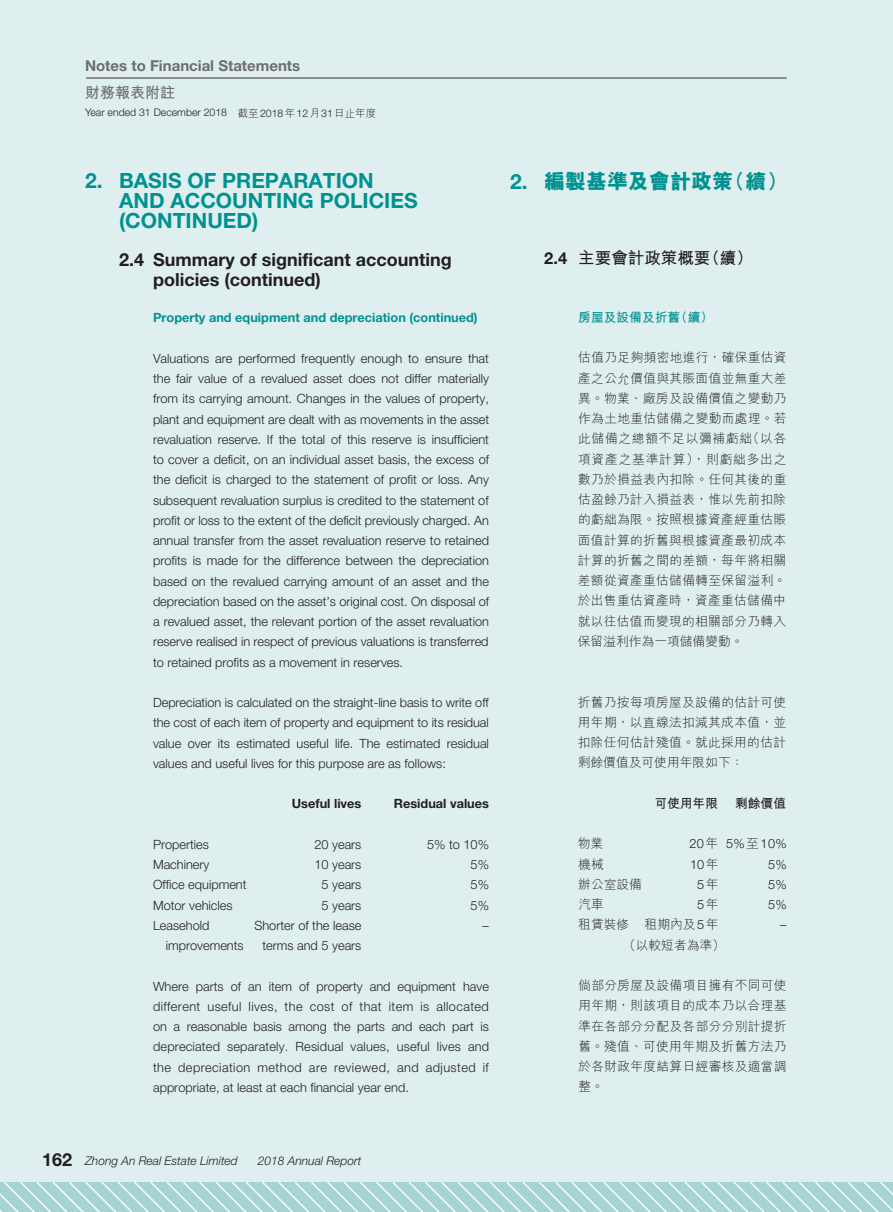
<style>
.page{position:relative;width:893px;height:1212px;background:#dfeff0}
.page>*{position:absolute;margin:0;border:0;box-sizing:border-box;transform-origin:0 0}
.t1{font:700 21px/20.2px "Helvetica Neue LT Std";color:#009290}
.t2{font:800 21px "M Hei HK";color:#009290}
.t3{font:700 18px/20.2px "Helvetica Neue LT Std";color:#231f20}
.t4{font:700 16.5px "M Hei HK";color:#231f20}
.t5{font:700 15px "Helvetica Neue LT Std";color:#6c6d70}
.t6{font:700 15px "M Hei HK";color:#6c6d70}
.t7{font:300 12.75px/20.2px "Helvetica Neue LT Std";color:#231f20;text-align:justify}
.t8{font:300 12.75px/20.2px "M Hei HK";letter-spacing:.025em;color:#231f20;text-align:justify}
.t9{font:700 12.75px "Helvetica Neue LT Std";color:#009290}
.t10{font:700 12.75px "Helvetica Neue LT Std";color:#231f20}
.t11{font:700 12.75px "M Hei HK";color:#009290}
.t12{font:300 12.75px "M Hei HK";color:#231f20}
.t13{font:700 12.75px "M Hei HK";color:#231f20}
.t14{font:italic 300 12px "Helvetica Neue LT Std";color:#231f20}
.t15{font:300 10.5px "Helvetica Neue LT Std";color:#231f20}
.s1{font-family:"M Hei HK"}
.s2{font-family:"Helvetica Neue LT Std";font-weight:700}
.s3{font-family:"Helvetica Neue LT Std"}
.s4{font-weight:700;font-style:normal;font-size:18px}
</style>
<div class="page">
<svg style="left:0;top:1182px;width:893px;height:30px"></svg>
<hr style="left:86px;top:77px;width:701px;height:2px;background:#6c6d70">
<p class="t5" style="left:85px;top:56px;width:217px">Notes to Financial Statements</p>
<p class="t6" style="left:85px;top:82px;width:91px">財務報表附註</p>
<p class="t15" style="left:85px;top:106px;width:293px">Year ended 31 December 2018 <span class="s1">截至</span>2018<span class="s1">年</span>12<span class="s1">月</span>31<span class="s1">日止年度</span></p>
<h1 class="t1" style="left:119px;top:169px;width:300px;text-indent:-34px">2. Basis of preparation and accounting polici es (contin ued)</h1>
<h2 class="t3" style="left:153px;top:249px;width:300px;text-indent:-34px">2.4 Summary of significant accounting policies (continued)</h2>
<p class="t9" style="left:153px;top:310px;width:326px">Property and equipment and depreciation (continued)</p>
<p class="t7" style="left:153px;top:348px;width:338px">Valuations are performed frequently enough to ensure that the fair value of a revalued asset does not differ materially from its carrying amount. Changes in the values of property, plant and equipment are dealt with as movements in the asset revaluation reserve. If the total of this reserve is insufficient to cover a deficit, on an individual asset basis, the excess of the deficit is charged to the statement of profit or loss. Any subsequent revaluation surplus is credited to the statement of profit or loss to the extent of the deficit previously charged. An annual transfer from the asset revaluation reserve to retained profits is made for the difference between the depreciation based on the revalued carrying amount of an asset and the depreciation based on the asset’s original cost. On disposal of a revalued asset, the relevant portion of the asset revaluation reserve realised in respect of previous valuations is transferred to retained profits as a movement in reserves.</p>
<p class="t7" style="left:153px;top:692px;width:337px">Depreciation is calculated on the straight-line basis to write off the cost of each item of property and equipment to its residual value over its estimated useful life. The estimated residual values and useful lives for this purpose are as follows:</p>
<p class="t10" style="left:292px;top:796px;width:92px">U seful lives R</p>
<p class="t10" style="left:403px;top:796px;width:87px">esidual values</p>
<p class="t7" style="left:153px;top:834px;width:57px">Properties</p>
<p class="t7" style="left:314px;top:834px;width:49px">20 years</p>
<p class="t7" style="left:427px;top:834px;width:63px">5% to 10%</p>
<p class="t7" style="left:153px;top:854px;width:58px">Machinery</p>
<p class="t7" style="left:314px;top:854px;width:49px">10 years</p>
<p class="t7" style="left:471px;top:854px;width:20px">5%</p>
<p class="t7" style="left:153px;top:874px;width:95px">Office equipment</p>
<p class="t7" style="left:321px;top:874px;width:41px">5 years</p>
<p class="t7" style="left:471px;top:874px;width:20px">5%</p>
<p class="t7" style="left:153px;top:895px;width:81px">Motor vehicles</p>
<p class="t7" style="left:321px;top:895px;width:41px">5 years</p>
<p class="t7" style="left:471px;top:895px;width:20px">5%</p>
<p class="t7" style="left:153px;top:915px;width:58px">Leasehold</p>
<p class="t7" style="left:254px;top:915px;width:108px">Shorter of the lease</p>
<p class="t7" style="left:483px;top:915px;width:8px">–</p>
<p class="t7" style="left:166px;top:935px;width:79px">improvements</p>
<p class="t7" style="left:262px;top:935px;width:100px">terms and 5 years</p>
<p class="t7" style="left:153px;top:976px;width:338px">Where parts of an item of property and equipment have different useful lives, the cost of that item is allocated on a reasonable basis among the parts and each part is depreciated separately. Residual values, useful lives and the depreciation method are reviewed, and adjusted if appropriate, at least at each financial year end.</p>
<h1 class="t2" style="left:510px;top:167px;width:279px"><span class="s2">2.</span> 編製基準及會計政策（續）</h1>
<p class="t4" style="left:544px;top:246px;width:210px"><span class="s3">2.4</span> 主要會計政策概要（續）</p>
<p class="t11" style="left:578px;top:308px;width:136px">房屋及設備及折舊（續）</p>
<p class="t8" style="left:578px;top:347px;width:210px">估值乃足夠頻密地進行，確保重估資產之公允價值與其賬面值並無重大差異。物業、廠房及設備價值之變動乃作為土地重估儲備之變動而處理。若此儲備之總額不足以彌補虧絀（以各項資產之基準計算），則虧絀多出之數乃於損益表內扣除。任何其後的重估盈餘乃計入損益表，惟以先前扣除的虧絀為限。按照根據資產經重估賬面值計算的折舊與根據資產最初成本計算的折舊之間的差額，每年將相關差額從資產重估儲備轉至保留溢利。於出售重估資產時，資產重估儲備中就以往估值而變現的相關部分乃轉入保留溢利作為一項儲備變動。</p>
<p class="t8" style="left:578px;top:691px;width:210px">折舊乃按每項房屋及設備的估計可使用年期，以直線法扣減其成本值，並扣除任何估計殘值。就此採用的估計剩餘價值及可使用年限如下：</p>
<p class="t13" style="left:654px;top:794px;width:65px">可使用年限</p>
<p class="t13" style="left:735px;top:794px;width:53px">剩餘價值</p>
<p class="t8" style="left:578px;top:833px;width:27px">物業</p>
<p class="t7" style="left:690px;top:833px;width:99px">20<span class="s1">年</span> 5%<span class="s1">至</span>10%</p>
<p class="t8" style="left:578px;top:853px;width:27px">機械</p>
<p class="t7" style="left:690px;top:854px;width:30px">10<span class="s1">年</span></p>
<p class="t7" style="left:768px;top:854px;width:20px">5%</p>
<p class="t8" style="left:578px;top:873px;width:65px">辦公室設備</p>
<p class="t7" style="left:697px;top:874px;width:23px">5<span class="s1">年</span></p>
<p class="t7" style="left:768px;top:874px;width:20px">5%</p>
<p class="t8" style="left:578px;top:894px;width:27px">汽車</p>
<p class="t7" style="left:697px;top:894px;width:23px">5<span class="s1">年</span></p>
<p class="t7" style="left:768px;top:894px;width:20px">5%</p>
<p class="t12" style="left:578px;top:916px;width:142px">租賃裝修 租期內及<span class="s3">5</span>年</p>
<p class="t7" style="left:780px;top:914px;width:8px">–</p>
<p class="t8" style="left:623px;top:934px;width:103px">（以較短者為準）</p>
<p class="t8" style="left:578px;top:975px;width:210px">倘部分房屋及設備項目擁有不同可使用年期，則該項目的成本乃以合理基準在各部分分配及各部分分別計提折舊。殘值、可使用年期及折舊方法乃於各財政年度結算日經審核及適當調整。</p>
<p class="t14" style="left:42px;top:1154px;width:197px"><span class="s4">162</span> Zhong An Real Estate Limited</p>
<p class="t14" style="left:258px;top:1154px;width:105px">2018 Annual Report</p>
</div>
